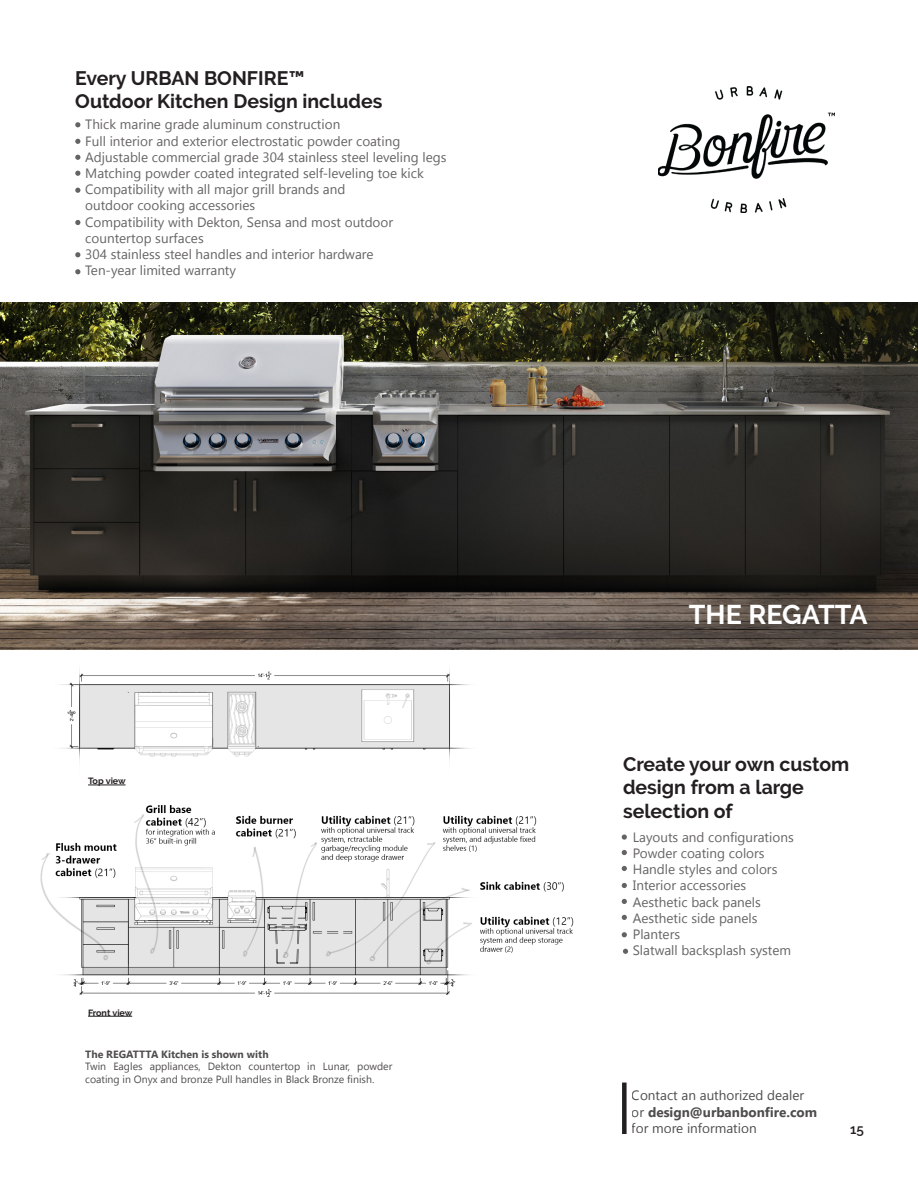
<style>
.page{position:relative;width:918px;height:1188px;background:#fff}
.page>*{position:absolute;margin:0;border:0;box-sizing:border-box;transform-origin:0 0}
.t1{font:700 27px "Raleway";color:#fff}
.t2{font:700 19.5px/23.4px "Raleway";color:#231f20}
.t3{font:13.5px/16.2px "Gadugi";color:#231f20}
.t4{font:600 13.5px "Raleway";color:#231f20}
.t5{font:10.5px/12.6px "Gadugi";color:#231f20}
.t6{font:700 10.5px "Gadugi";color:#231f20}
.t7{font:700 9px "Raleway";letter-spacing:-.005em;color:#231f20}
.s1{font-weight:700}
</style>
<div class="page">
<img style="left:40px;top:670px;width:534px;height:347px">
<hr style="left:88px;top:785px;width:38px;height:1px;background:#231f20">
<hr style="left:88px;top:1016px;width:44px;height:1px;background:#231f20">
<div style="left:622px;top:1083px;width:5px;height:51px;background:#231f20"></div>
<img style="left:658px;top:86px;width:176px;height:126px">
<img style="left:0;top:302px;width:918px;height:347px">
<svg style="left:622px;top:834px;width:5px;height:6px"></svg>
<svg style="left:622px;top:866px;width:5px;height:5px"></svg>
<svg style="left:622px;top:883px;width:5px;height:5px"></svg>
<svg style="left:622px;top:850px;width:5px;height:5px"></svg>
<svg style="left:622px;top:899px;width:5px;height:5px"></svg>
<svg style="left:622px;top:932px;width:5px;height:5px"></svg>
<svg style="left:622px;top:915px;width:5px;height:5px"></svg>
<svg style="left:75px;top:122px;width:5px;height:5px"></svg>
<svg style="left:75px;top:155px;width:5px;height:5px"></svg>
<svg style="left:75px;top:171px;width:5px;height:5px"></svg>
<svg style="left:75px;top:269px;width:5px;height:5px"></svg>
<svg style="left:75px;top:139px;width:5px;height:5px"></svg>
<svg style="left:75px;top:188px;width:5px;height:5px"></svg>
<svg style="left:75px;top:220px;width:5px;height:5px"></svg>
<svg style="left:75px;top:252px;width:5px;height:5px"></svg>
<svg style="left:623px;top:949px;width:5px;height:5px"></svg>
<p class="t2" style="left:75px;top:66px;width:231px">Every URBAN BONFIRE™</p>
<p class="t2" style="left:75px;top:89px;width:309px">Outdoor Kitchen Design includes</p>
<p class="t3" style="left:85px;top:117px;width:363px">Thick marine grade aluminum construction<br>Full interior and exterior electrostatic powder coating Adjustable commercial grade 304 stainless steel leveling legs Matching powder coated integrated self-leveling toe kick Compatibility with all major grill brands and<br>outdoor cooking accessories<br>Compatibility with Dekton, Sensa and most outdoor countertop surfaces<br>304 stainless steel handles and interior hardware<br>Ten-year limited warranty</p>
<p class="t7" style="left:88px;top:776px;width:39px">Top view</p>
<p class="t7" style="left:88px;top:1007px;width:46px">Front view</p>
<p class="t6" style="left:85px;top:1048px;width:185px">The REGATTTA Kitchen is shown with</p>
<p class="t5" style="left:85px;top:1060px;width:309px">Twin Eagles appliances, Dekton countertop in Lunar, powder coating in Onyx and bronze Pull handles in Black Bronze finish.</p>
<p class="t1" style="left:689px;top:599px;width:180px">THE REGATTA</p>
<p class="t2" style="left:623px;top:753px;width:228px">Create your own custom design from a large selection of</p>
<p class="t3" style="left:633px;top:829px;width:162px">Layouts and configurations<br>Powder coating colors<br>Handle styles and colors<br>Interior accessories<br>Aesthetic back panels<br>Aesthetic side panels<br>Planters<br>Slatwall backsplash system</p>
<p class="t3" style="left:632px;top:1087px;width:187px">Contact an authorized dealer or <span class="s1">design@urbanbonfire.com </span>for more information</p>
<p class="t4" style="left:850px;top:1121px;width:15px">15</p>
</div>
